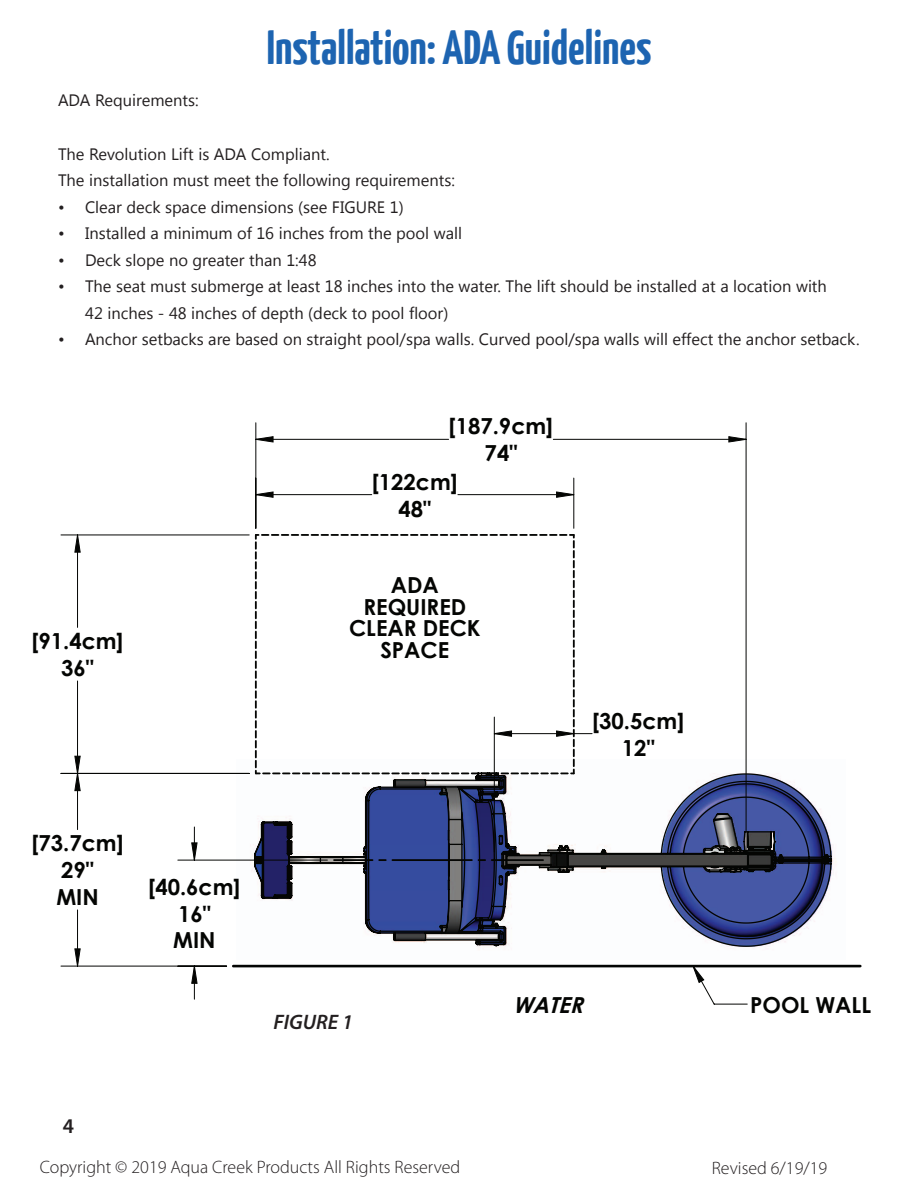
<style>
.page{position:relative;width:918px;height:1188px;background:#fff}
.page>*{position:absolute;margin:0;border:0;box-sizing:border-box;transform-origin:0 0}
.t1{font:700 48px "Yanone Kaffeesatz";color:#1d64b1}
.t2{font:700 22.05px/26.7px "Century Gothic";color:#040503;text-align:center}
.t3{font:italic 700 22.05px "Century Gothic";color:#040503}
.t4{font:italic 600 21px "Myriad Pro";color:#231f20}
.t5{font:600 21px "Myriad Pro";color:#231f20}
.t6{font:300 18px "Myriad Pro";color:#231f20}
.t7{font:16.5px/26.5px "Segoe UI";color:#231f20}
</style>
<div class="page">
<hr style="left:61px;top:534px;width:188px;height:1px;background:#040503">
<hr style="left:746px;top:423px;width:1px;height:429px;background:#040503">
<hr style="left:255px;top:423px;width:1px;height:105px;background:#040503">
<hr style="left:194px;top:966px;width:1px;height:33px;background:#040503">
<hr style="left:61px;top:773px;width:188px;height:1px;background:#040503">
<hr style="left:61px;top:966px;width:166px;height:1px;background:#040503">
<hr style="left:233px;top:965px;width:627px;height:2px;background:#040503">
<svg style="left:702px;top:967px;width:46px;height:38px"></svg>
<svg style="left:75px;top:437px;width:671px;height:546px"></svg>
<svg style="left:253px;top:772px;width:579px;height:176px"></svg>
<h1 class="t1" style="left:267px;top:18px;width:386px">Installation: ADA Guidelines</h1>
<p class="t7" style="left:58px;top:87px;width:142px">ADA Requirements:</p>
<p class="t7" style="left:58px;top:140px;width:398px">The Revolution Lift is ADA Compliant.<br>The installation must meet the following requirements:</p>
<p class="t7" style="left:58px;top:193px;width:347px">• Clear deck space dimensions (see FIGURE 1)</p>
<p class="t7" style="left:58px;top:219px;width:406px">• Installed a minimum of 16 inches from the pool wall</p>
<p class="t7" style="left:58px;top:246px;width:260px">• Deck slope no greater than 1:48</p>
<p class="t7" style="left:85px;top:272px;width:743px;text-indent:-27px">• The seat must submerge at least 18 inches into the water. The lift should be installed at a location with<br>42 inches - 48 inches of depth (deck to pool floor)</p>
<p class="t7" style="left:58px;top:326px;width:803px">• Anchor setbacks are based on straight pool/spa walls. Curved pool/spa walls will effect the anchor setback.</p>
<h2 class="t2" style="left:449px;top:412px;width:106px">[187.9cm]<br>74"</h2>
<h2 class="t2" style="left:31px;top:627px;width:94px">[91.4cm]<br>36"</h2>
<h2 class="t2" style="left:31px;top:829px;width:94px">[73.7cm]<br>29"<br>MIN</h2>
<h2 class="t2" style="left:148px;top:873px;width:94px">[40.6cm]<br>16"<br>MIN</h2>
<h2 class="t2" style="left:372px;top:467px;width:88px">[122cm]<br>48"</h2>
<h2 class="t2" style="left:349px;top:573px;width:133px;line-height:21.8px">ADA<br>REQUIRED<br>CLEAR DECK<br>SPACE</h2>
<h2 class="t2" style="left:592px;top:706px;width:94px">[30.5cm]<br>12"</h2>
<p class="t4" style="left:273px;top:1009px;width:81px">FIGURE 1</p>
<h2 class="t3" style="left:513px;top:988px;width:80px">WATER</h2>
<p class="t5" style="left:63px;top:1113px;width:13px">4</p>
<h2 class="t2" style="left:750px;top:990px;width:122px">POOL WALL</h2>
<p class="t6" style="left:40px;top:1157px;width:422px">Copyright © 2019 Aqua Creek Products All Rights Reserved</p>
<p class="t6" style="left:712px;top:1158px;width:117px">Revised 6/19/19</p>
</div>
